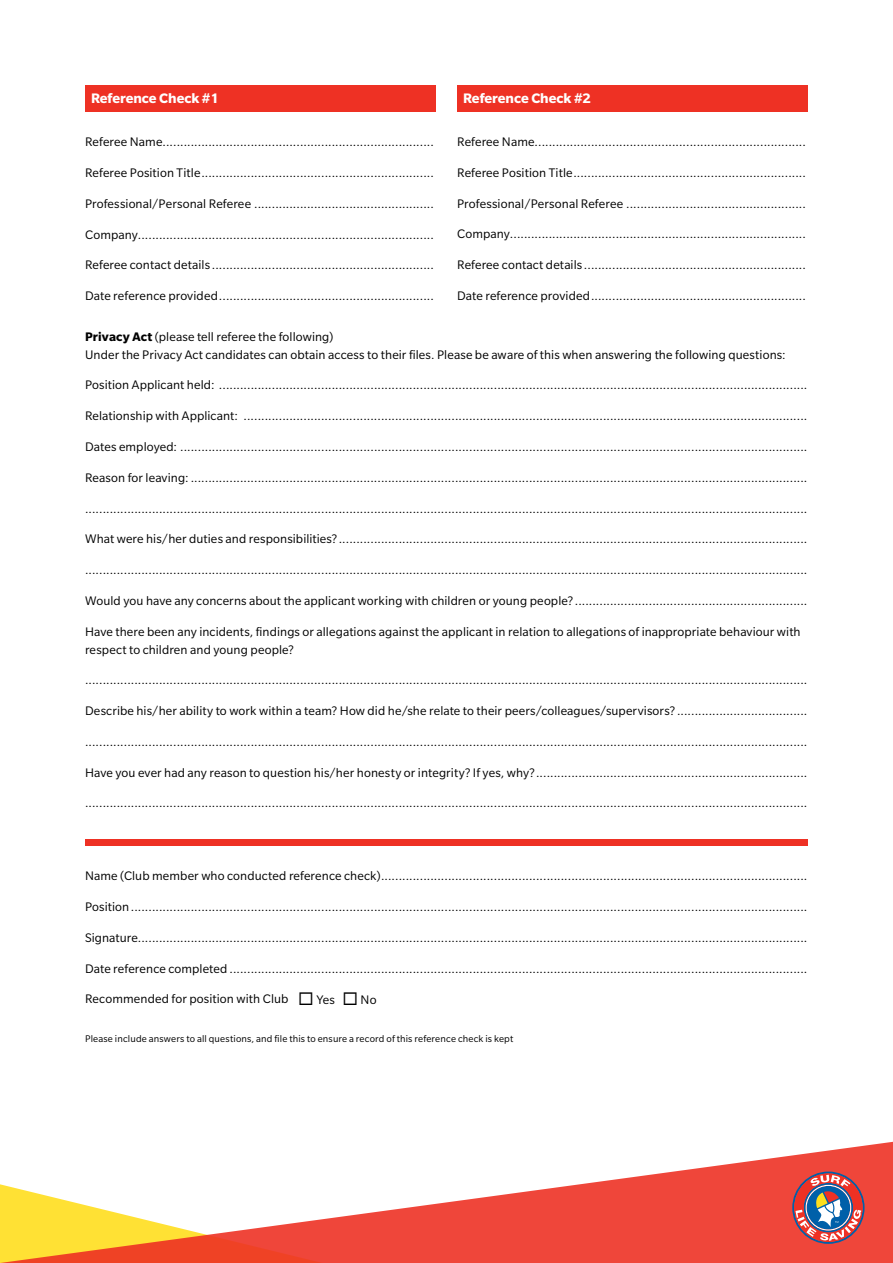
<style>
.page{position:relative;width:893px;height:1263px;background:#fff}
.page>*{position:absolute;margin:0;border:0;box-sizing:border-box;transform-origin:0 0}
.t1{font:700 15px "Slate Std";color:#fff}
.t2{font:13.5px/18px "Slate Std";letter-spacing:.01em;color:#000}
.t3{font:10.5px "Slate Std";letter-spacing:.015em;color:#000}
.s1{font-weight:700}
</style>
<div class="page">
<svg style="left:0;top:1142px;width:893px;height:121px"></svg>
<svg style="left:792px;top:1171px;width:72px;height:73px;background:#a96a76"></svg>
<div style="left:85px;top:85px;width:351px;height:27px;background:#ee3124"></div>
<div style="left:457px;top:85px;width:351px;height:27px;background:#ee3124"></div>
<div style="left:85px;top:839px;width:723px;height:7px;background:#ee3124"></div>
<p class="t1" style="left:91px;top:90px;width:130px">Reference Check #1</p>
<p class="t1" style="left:463px;top:90px;width:130px">Reference Check #2</p>
<p class="t2" style="left:85px;top:133px;width:350px">Referee Name.............................................................................</p>
<p class="t2" style="left:85px;top:164px;width:350px">Referee Position Title..................................................................</p>
<p class="t2" style="left:85px;top:194px;width:350px">Professional/Personal Referee ...................................................</p>
<p class="t2" style="left:85px;top:225px;width:350px">Company....................................................................................</p>
<p class="t2" style="left:85px;top:256px;width:350px">Referee contact details ...............................................................</p>
<p class="t2" style="left:85px;top:287px;width:350px">Date reference provided.............................................................</p>
<p class="t2" style="left:457px;top:133px;width:350px">Referee Name.............................................................................</p>
<p class="t2" style="left:457px;top:164px;width:350px">Referee Position Title..................................................................</p>
<p class="t2" style="left:457px;top:194px;width:350px">Professional/Personal Referee ...................................................</p>
<p class="t2" style="left:457px;top:225px;width:350px">Company....................................................................................</p>
<p class="t2" style="left:457px;top:256px;width:350px">Referee contact details ...............................................................</p>
<p class="t2" style="left:457px;top:287px;width:350px">Date reference provided.............................................................</p>
<p class="t2" style="left:85px;top:327px;width:702px"><span class="s1">Privacy Act</span> (please tell referee the following)<br>Under the Privacy Act candidates can obtain access to their files. Please be aware of this when answering the following questions:</p>
<p class="t2" style="left:85px;top:376px;width:724px">Position Applicant held: .......................................................................................................................................................................</p>
<p class="t2" style="left:85px;top:407px;width:724px">Relationship with Applicant: ................................................................................................................................................................</p>
<p class="t2" style="left:85px;top:438px;width:724px">Dates employed: ..................................................................................................................................................................................</p>
<p class="t2" style="left:85px;top:468px;width:724px">Reason for leaving: ...............................................................................................................................................................................</p>
<p class="t2" style="left:85px;top:499px;width:724px">.............................................................................................................................................................................................................</p>
<p class="t2" style="left:85px;top:530px;width:724px">What were his/her duties and responsibilities?.....................................................................................................................................</p>
<p class="t2" style="left:85px;top:561px;width:724px">.............................................................................................................................................................................................................</p>
<p class="t2" style="left:85px;top:591px;width:724px">Would you have any concerns about the applicant working with children or young people?..................................................................</p>
<p class="t2" style="left:85px;top:622px;width:717px">Have there been any incidents, findings or allegations against the applicant in relation to allegations of inappropriate behaviour with respect to children and young people?</p>
<p class="t2" style="left:85px;top:671px;width:724px">.............................................................................................................................................................................................................</p>
<p class="t2" style="left:85px;top:702px;width:724px">Describe his/her ability to work within a team? How did he/she relate to their peers/colleagues/supervisors? .....................................</p>
<p class="t2" style="left:85px;top:732px;width:724px">.............................................................................................................................................................................................................</p>
<p class="t2" style="left:85px;top:763px;width:724px">Have you ever had any reason to question his/her honesty or integrity? If yes, why?.............................................................................</p>
<p class="t2" style="left:85px;top:794px;width:724px">.............................................................................................................................................................................................................</p>
<p class="t2" style="left:85px;top:867px;width:724px">Name (Club member who conducted reference check).........................................................................................................................</p>
<p class="t2" style="left:85px;top:898px;width:724px">Position................................................................................................................................................................................................</p>
<p class="t2" style="left:85px;top:928px;width:724px">Signature..............................................................................................................................................................................................</p>
<p class="t2" style="left:85px;top:959px;width:724px">Date reference completed ....................................................................................................................................................................</p>
<p class="t2" style="left:85px;top:990px;width:293px">Recommended for position with Club ◻ Yes ◻ No</p>
<p class="t3" style="left:85px;top:1033px;width:430px">Please include answers to all questions, and file this to ensure a record of this reference check is kept</p>
</div>
